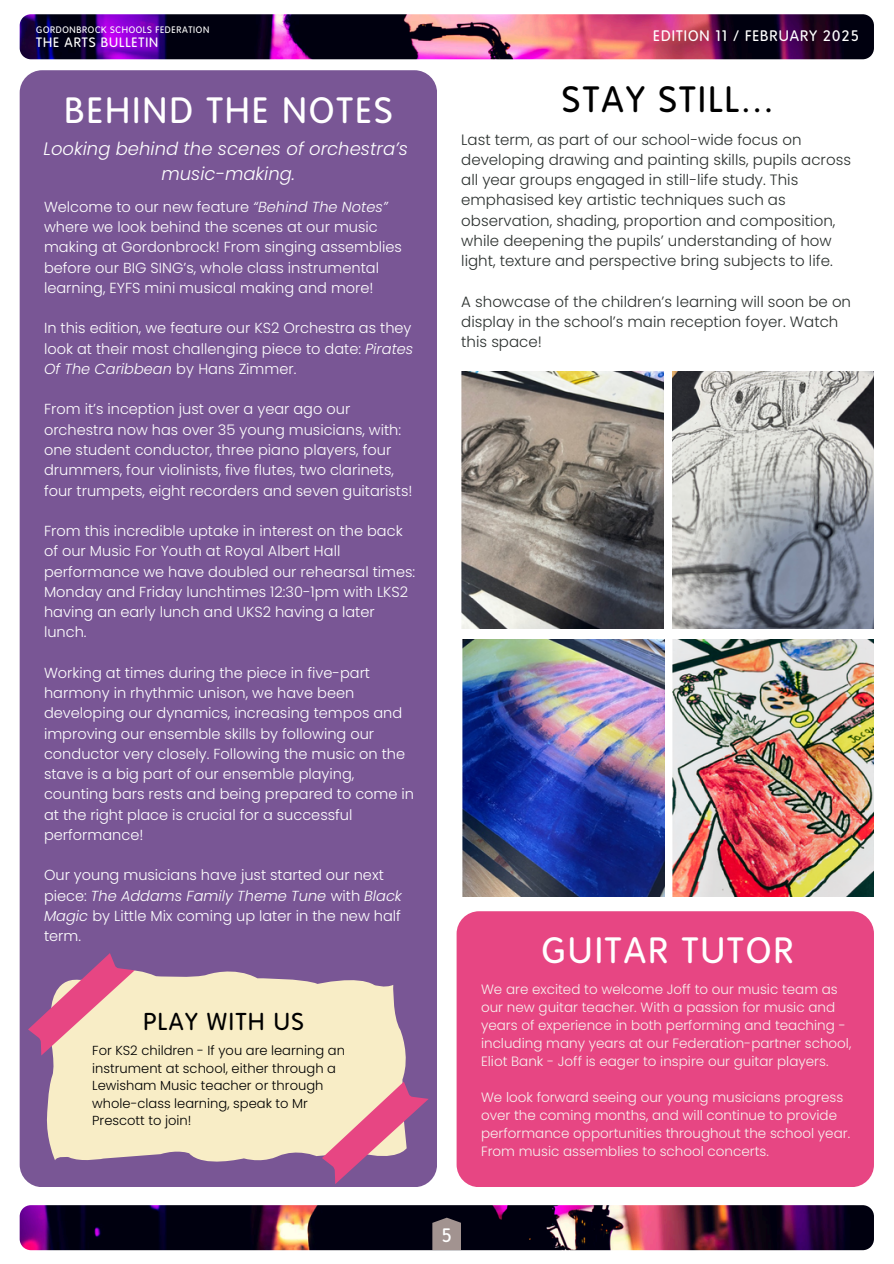
<style>
.page{position:relative;width:894px;height:1264px;background:#fff}
.page>*{position:absolute;margin:0;border:0;box-sizing:border-box;transform-origin:0 0}
.t1{font:36px "Tate";letter-spacing:.07em;color:#fff}
.t2{font:36px "Tate";letter-spacing:.07em;color:#000}
.t3{font:24px "Tate";letter-spacing:.07em;color:#000}
.t4{font:19.05px "Tate";color:#fff}
.t5{font:italic 300 18px/24.8px "Poppins";color:#fff;text-align:center}
.t6{font:300 15px/20.2px "Poppins";color:#2c312f}
.t7{font:15px "Tate";letter-spacing:.07em;color:#fff}
.t8{font:300 14.55px/20.2px "Poppins";color:#fff}
.t9{font:300 13.5px/18px "Poppins";color:#f7f1ee}
.t10{font:13.35px "Tate";letter-spacing:.07em;color:#fff}
.t11{font:300 13.05px/17.4px "Poppins";color:#000}
.t12{font:300 12px "Poppins";letter-spacing:.07em;color:#fff}
.t13{font:9.3px "Tate";letter-spacing:.07em;color:#fff}
.s1{font-style:italic}
</style>
<div class="page">
<div style="left:456px;top:911px;width:417px;height:276px;background:#e74683;border-radius:22px"></div>
<div style="left:20px;top:70px;width:417px;height:1116px;background:#795695;border-radius:22px"></div>
<svg style="left:28px;top:953px;width:400px;height:230px;fill:#f8edc6"></svg>
<img style="left:20px;top:14px;width:853px;height:45px">
<img style="left:20px;top:1205px;width:853px;height:45px">
<svg style="left:432px;top:1217px;width:29px;height:33px"></svg>
<img style="left:462px;top:640px;width:201px;height:256px">
<img style="left:461px;top:371px;width:201px;height:257px">
<img style="left:672px;top:640px;width:201px;height:256px">
<img style="left:672px;top:371px;width:201px;height:257px">
<h4 class="t13" style="left:36px;top:24px;width:174px">GORDONBROCK SCHOOLS FEDERATION</h4>
<h1 class="t10" style="left:36px;top:35px;width:123px">THE ARTS BULLETIN</h1>
<p class="t1" style="left:65px;top:90px;width:329px">BEHIND THE NOTES</p>
<p class="t5" style="left:43px;top:137px;width:366px">Looking behind the scenes of orchestra’s music-making.</p>
<h1 class="t8" style="left:44px;top:197px;width:359px">Welcome to our new feature <span class="s1">“Behind The Notes” </span>where we look behind the scenes at our music making at Gordonbrock! From singing assemblies before our BIG SING’s, whole class instrumental learning, EYFS mini musical making and more!</h1>
<h5 class="t8" style="left:44px;top:318px;width:371px">In this edition, we feature our KS2 Orchestra as they look at their most challenging piece to date: <span class="s1">Pirates<br>Of The Caribbean</span> by Hans Zimmer.</h5>
<h5 class="t8" style="left:44px;top:399px;width:370px">From it’s inception just over a year ago our orchestra now has over 35 young musicians, with: one student conductor, three piano players, four drummers, four violinists, five flutes, two clarinets, four trumpets, eight recorders and seven guitarists!</h5>
<p class="t8" style="left:44px;top:521px;width:372px">From this incredible uptake in interest on the back of our Music For Youth at Royal Albert Hall performance we have doubled our rehearsal times:<br>Monday and Friday lunchtimes 12:30-1pm with LKS2 having an early lunch and UKS2 having a later lunch.</p>
<p class="t8" style="left:44px;top:662px;width:371px">Working at times during the piece in five-part harmony in rhythmic unison, we have been developing our dynamics, increasing tempos and improving our ensemble skills by following our conductor very closely. Following the music on the stave is a big part of our ensemble playing, counting bars rests and being prepared to come in at the right place is crucial for a successful performance!</p>
<p class="t8" style="left:44px;top:865px;width:359px">Our young musicians have just started our next piece: <span class="s1">The Addams Family Theme Tune</span> with <span class="s1">Black Magic</span> by Little Mix coming up later in the new half term.</p>
<p class="t3" style="left:143px;top:1007px;width:162px">PLAY WITH US</p>
<h1 class="t11" style="left:92px;top:1041px;width:254px">For KS2 children - If you are learning an instrument at school, either through a<br>Lewisham Music teacher or through whole-class learning, speak to Mr<br>Prescott to join!</h1>
<h3 class="t7" style="left:653px;top:27px;width:207px">EDITION 11 / FEBRUARY 2025</h3>
<h6 class="t7" style="left:662px;top:27px;width:156px">EDITION 8 / OCTOBER</h6>
<h6 class="t7" style="left:850px;top:27px;width:10px">4</h6>
<h5 class="t2" style="left:561px;top:79px;width:213px">STAY STILL...</h5>
<h5 class="t6" style="left:461px;top:129px;width:391px">Last term, as part of our school-wide focus on developing drawing and painting skills, pupils across all year groups engaged in still-life study. This emphasised key artistic techniques such as observation, shading, proportion and composition, while deepening the pupils’ understanding of how light, texture and perspective bring subjects to life.</h5>
<h5 class="t6" style="left:461px;top:291px;width:391px">A showcase of the children’s learning will soon be on display in the school’s main reception foyer. Watch this space!</h5>
<h5 class="t1" style="left:541px;top:929px;width:253px">GUITAR TUTOR</h5>
<p class="t9" style="left:481px;top:979px;width:371px">We are excited to welcome Joff to our music team as our new guitar teacher. With a passion for music and years of experience in both performing and teaching - including many years at our Federation-partner school, Eliot Bank - Joff is eager to inspire our guitar players.</p>
<h2 class="t9" style="left:481px;top:1087px;width:370px">We look forward seeing our young musicians progress over the coming months, and will continue to provide performance opportunities throughout the school year.<br>From music assemblies to school concerts.</h2>
<p class="t12" style="left:642px;top:1056px;width:153px">I enjoyed that we were</p>
<p class="t12" style="left:681px;top:1088px;width:75px">of carnival.</p>
<p class="t7" style="left:668px;top:1107px;width:101px">AFENI, YEAR 4</p>
<h5 class="t4" style="left:441px;top:1224px;width:12px">5</h5>
</div>
